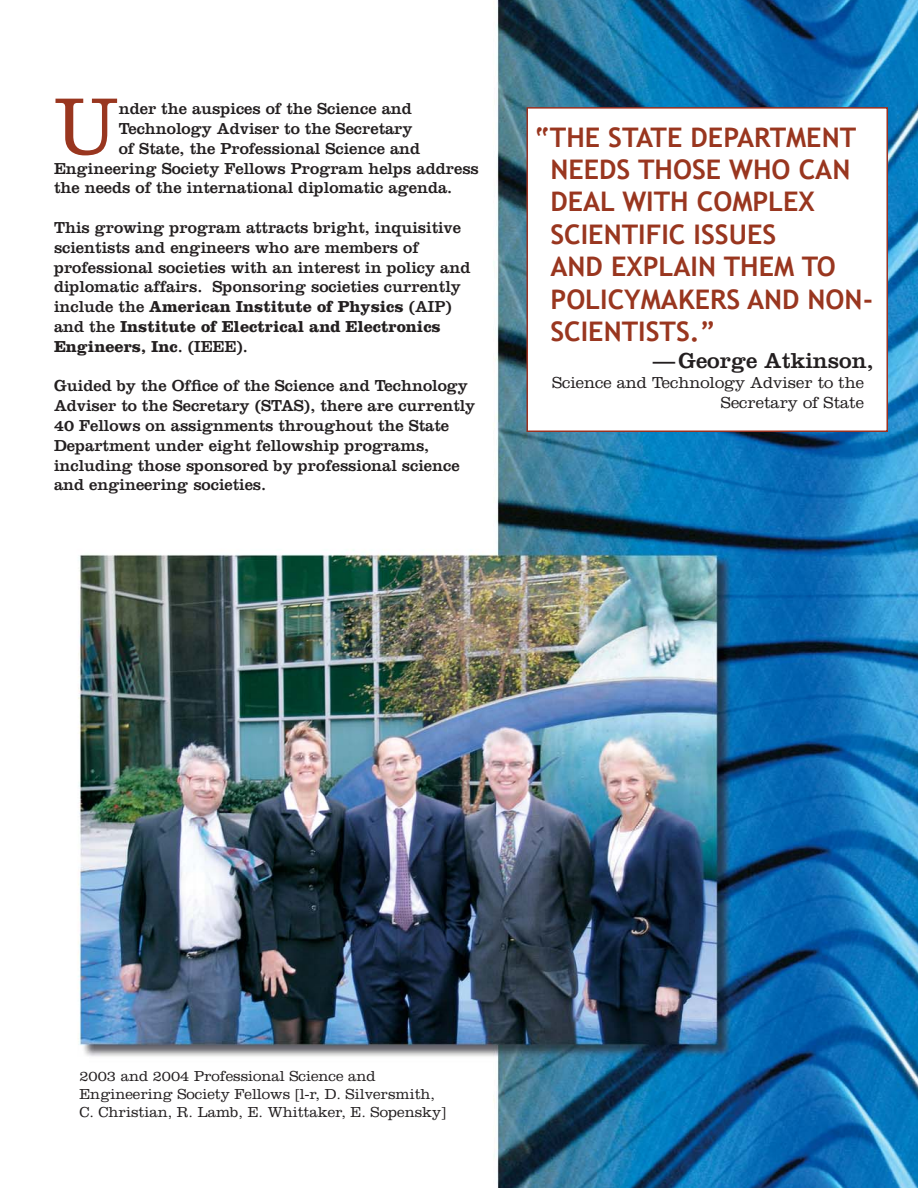
<style>
.page{position:relative;width:918px;height:1188px;background:#fff}
.page>*{position:absolute;margin:0;border:0;box-sizing:border-box;transform-origin:0 0}
.t1{font:300 83.1px "Clarendon";color:#99361f}
.t2{font:700 27px/32.4px "Trebuchet MS";color:#99361f}
.t3{font:22.5px "Clarendon";color:#231f20}
.t4{font:16.5px/19.8px "Clarendon";color:#231f20}
.t5{font:300 16.5px/19.8px "Clarendon";color:#231f20;text-align:right}
.t6{font:300 15px/18px "Clarendon";color:#231f20}
.s1{font-weight:700}
</style>
<div class="page">
<img style="left:78px;top:0;width:840px;height:1188px">
<div style="left:527px;top:108px;width:360px;height:323px;background:#fff"></div>
<div style="left:526px;top:107px;width:362px;height:325px;border:2px solid #9b3120"></div>
<h1 class="t1" style="left:54px;top:99px;width:66px">U</h1>
<p class="t4" style="left:119px;top:100px;width:295px">nder the auspices of the Science and</p>
<p class="t4" style="left:119px;top:120px;width:295px">Technology Adviser to the Secretary</p>
<p class="t4" style="left:119px;top:140px;width:303px">of State, the Professional Science and</p>
<p class="t4" style="left:54px;top:160px;width:426px">Engineering Society Fellows Program helps address</p>
<p class="t4" style="left:54px;top:180px;width:400px">the needs of the international diplomatic agenda.</p>
<p class="t4" style="left:54px;top:219px;width:418px">This growing program attracts bright, inquisitive scientists and engineers who are members of professional societies with an interest in policy and diplomatic affairs. Sponsoring societies currently include the <span class="s1">American Institute of Physics</span> (AIP) and the <span class="s1">Institute of Electrical and Electronics Engineers, Inc</span>. (IEEE).</p>
<p class="t4" style="left:54px;top:378px;width:423px">Guided by the Office of the Science and Technology Adviser to the Secretary (STAS), there are currently 40 Fellows on assignments throughout the State Department under eight fellowship programs, including those sponsored by professional science and engineering societies.</p>
<h2 class="t2" style="left:550px;top:121px;width:323px;text-indent:-16px">“THE STATE DEPARTMENT<br>NEEDS THOSE WHO CAN<br>DEAL WITH COMPLEX<br>SCIENTIFIC ISSUES<br>AND EXPLAIN THEM TO<br>POLICYMAKERS AND NON-<br>SCIENTISTS.”</h2>
<h3 class="t3" style="left:653px;top:353px;width:222px">—George Atkinson,</h3>
<p class="t5" style="left:552px;top:374px;width:313px">Science and Technology Adviser to the<br>Secretary of State</p>
<p class="t6" style="left:80px;top:1068px;width:368px">2003 and 2004 Professional Science and<br>Engineering Society Fellows [l-r, D. Silversmith,<br>C. Christian, R. Lamb, E. Whittaker, E. Sopensky]</p>
</div>
